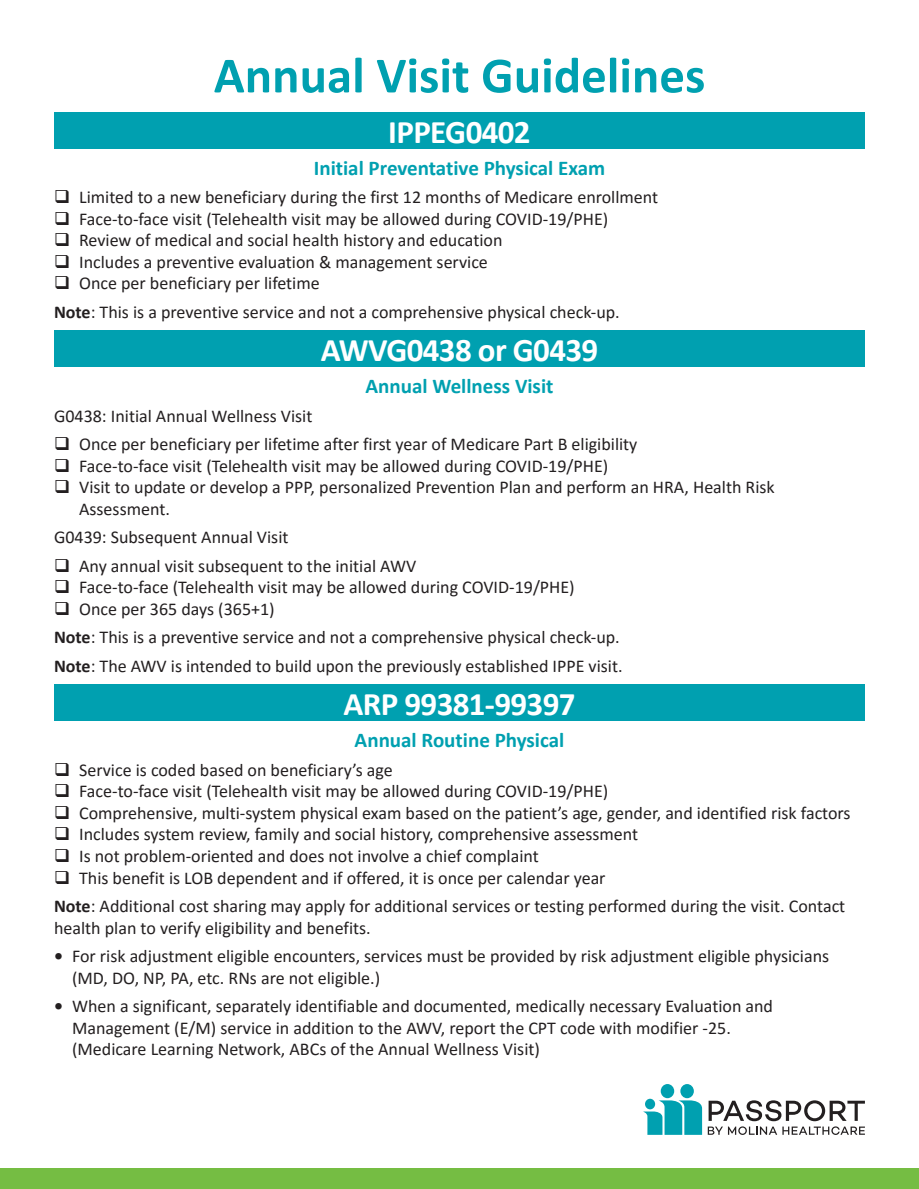
<style>
.page{position:relative;width:919px;height:1189px;background:#fff}
.page>*{position:absolute;margin:0;border:0;box-sizing:border-box;transform-origin:0 0}
.t1{font:700 51px "Calibri";color:#00a0b0}
.t2{font:700 33px "Calibri";letter-spacing:-.02em;color:#fff}
.t3{font:700 21px "Calibri";color:#00a0b0}
.t4{font:18px/21.6px "Calibri";color:#231f20}
.s1{font-weight:700}
</style>
<div class="page">
<svg style="left:707px;top:1100px;width:157px;height:34px"></svg>
<div style="left:680px;top:1083px;width:13px;height:14px;background:#00a0b0;border-radius:50%"></div>
<div style="left:660px;top:1083px;width:13px;height:14px;background:#00a0b0;border-radius:50%"></div>
<svg style="left:643px;top:1100px;width:58px;height:34px"></svg>
<svg style="left:644px;top:1098px;width:10px;height:10px"></svg>
<div style="left:0;top:1167px;width:918px;height:21px;background:#75bd43"></div>
<div style="left:54px;top:112px;width:810px;height:37px;background:#00a0b0"></div>
<div style="left:54px;top:330px;width:810px;height:37px;background:#00a0b0"></div>
<div style="left:54px;top:684px;width:810px;height:37px;background:#00a0b0"></div>
<h1 class="t1" style="left:214px;top:39px;width:493px">Annual Visit Guidelines</h1>
<h2 class="t2" style="left:388px;top:108px;width:144px">IPPEG0402</h2>
<h3 class="t3" style="left:313px;top:153px;width:293px">Initial Preventative Physical Exam</h3>
<p class="t4" style="left:54px;top:186px;width:605px">❑ Limited to a new beneficiary during the first 12 months of Medicare enrollment</p>
<p class="t4" style="left:54px;top:207px;width:555px">❑ Face-to-face visit (Telehealth visit may be allowed during COVID-19/PHE)</p>
<p class="t4" style="left:54px;top:229px;width:449px">❑ Review of medical and social health history and education</p>
<p class="t4" style="left:54px;top:250px;width:435px">❑ Includes a preventive evaluation &amp; management service</p>
<p class="t4" style="left:54px;top:272px;width:267px">❑ Once per beneficiary per lifetime</p>
<p class="t4" style="left:54px;top:300px;width:567px"><span class="s1">Note</span>: This is a preventive service and not a comprehensive physical check-up.</p>
<h2 class="t2" style="left:320px;top:327px;width:279px">AWVG0438 or G0439</h2>
<h3 class="t3" style="left:365px;top:371px;width:189px">Annual Wellness Visit</h3>
<p class="t4" style="left:54px;top:404px;width:260px">G0438: Initial Annual Wellness Visit</p>
<p class="t4" style="left:54px;top:432px;width:584px">❑ Once per beneficiary per lifetime after first year of Medicare Part B eligibility</p>
<p class="t4" style="left:54px;top:454px;width:555px">❑ Face-to-face visit (Telehealth visit may be allowed during COVID-19/PHE)</p>
<p class="t4" style="left:79px;top:476px;width:696px;text-indent:-25px">❑ Visit to update or develop a PPP, personalized Prevention Plan and perform an HRA, Health Risk<br>Assessment.</p>
<p class="t4" style="left:54px;top:526px;width:236px">G0439: Subsequent Annual Visit</p>
<p class="t4" style="left:54px;top:554px;width:363px">❑ Any annual visit subsequent to the initial AWV</p>
<p class="t4" style="left:54px;top:576px;width:522px">❑ Face-to-face (Telehealth visit may be allowed during COVID-19/PHE)</p>
<p class="t4" style="left:54px;top:597px;width:222px">❑ Once per 365 days (365+1)</p>
<p class="t4" style="left:54px;top:625px;width:567px"><span class="s1">Note</span>: This is a preventive service and not a comprehensive physical check-up.</p>
<p class="t4" style="left:54px;top:654px;width:570px"><span class="s1">Note</span>: The AWV is intended to build upon the previously established IPPE visit.</p>
<h2 class="t2" style="left:343px;top:680px;width:233px">ARP 99381-99397</h2>
<h3 class="t3" style="left:354px;top:725px;width:211px">Annual Routine Physical</h3>
<p class="t4" style="left:54px;top:758px;width:340px">❑ Service is coded based on beneficiary’s age</p>
<p class="t4" style="left:54px;top:779px;width:555px">❑ Face-to-face visit (Telehealth visit may be allowed during COVID-19/PHE)</p>
<p class="t4" style="left:54px;top:801px;width:797px">❑ Comprehensive, multi-system physical exam based on the patient’s age, gender, and identified risk factors</p>
<p class="t4" style="left:54px;top:822px;width:585px">❑ Includes system review, family and social history, comprehensive assessment</p>
<p class="t4" style="left:54px;top:844px;width:486px">❑ Is not problem-oriented and does not involve a chief complaint</p>
<p class="t4" style="left:54px;top:866px;width:552px">❑ This benefit is LOB dependent and if offered, it is once per calendar year</p>
<p class="t4" style="left:54px;top:894px;width:792px"><span class="s1">Note</span>: Additional cost sharing may apply for additional services or testing performed during the visit. Contact health plan to verify eligibility and benefits.</p>
<p class="t4" style="left:72px;top:944px;width:758px;text-indent:-18px"><span class="s1">•</span> For risk adjustment eligible encounters, services must be provided by risk adjustment eligible physicians (MD, DO, NP, PA, etc. RNs are not eligible.)</p>
<p class="t4" style="left:72px;top:994px;width:702px;text-indent:-18px"><span class="s1">•</span> When a significant, separately identifiable and documented, medically necessary Evaluation and<br>Management (E/M) service in addition to the AWV, report the CPT code with modifier -25. (Medicare Learning Network, ABCs of the Annual Wellness Visit)</p>
</div>
